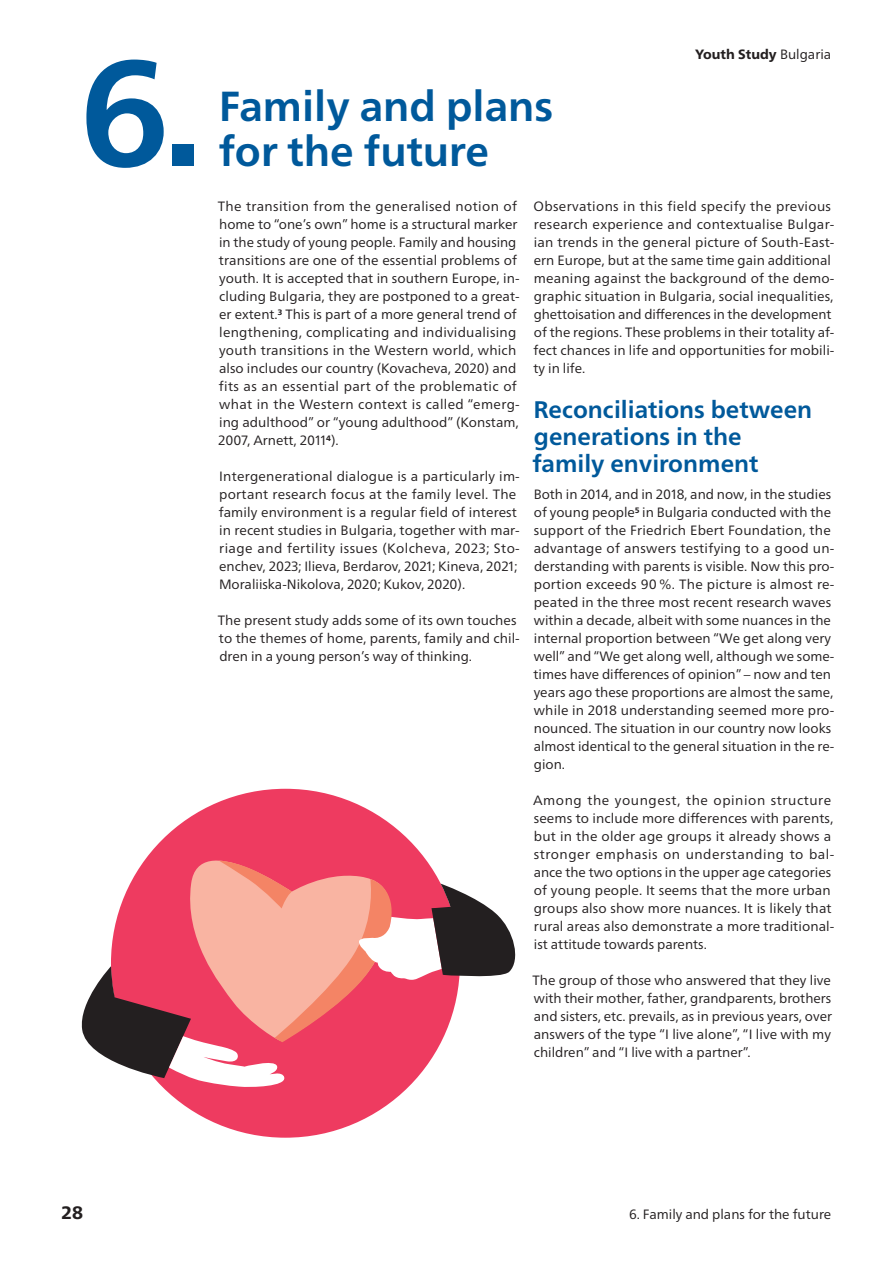
<style>
.page{position:relative;width:893px;height:1263px;background:#fff}
.page>*{position:absolute;margin:0;border:0;box-sizing:border-box;transform-origin:0 0}
.Kapitel_-_100_pt_Nummer{font:700 150px "Neue Frutiger World";color:#00599b}
.Kapitel_-_24_pt{font:700 42px/45px "Neue Frutiger World";color:#00599b}
.Headline_-_16_pt{font:700 24px/27px "Neue Frutiger World";color:#00599b}
.t1{font:800 18px "Neue Frutiger World";color:#231f20}
.Text_-_9_pt{font:13.5px/18px "Neue Frutiger World";letter-spacing:.005em;color:#231f20}
.t2{font:800 13.5px "Neue Frutiger World";color:#231f20}
.s1{font-weight:400}
</style>
<div class="page">
<div style="left:111px;top:789px;width:349px;height:349px;background:#ee3b60;border-radius:50%"></div>
<svg style="left:81px;top:861px;width:435px;height:227px"></svg>
<h1 class="Kapitel_-_100_pt_Nummer" style="left:79px;top:-18px;width:124px">6.</h1>
<p class="t2" style="left:695px;top:47px;width:138px">Youth Study <span class="s1">Bulgaria</span></p>
<h2 class="Kapitel_-_24_pt" style="left:219px;top:83px;width:336px">Family and plans for the future</h2>
<p class="Text_-_9_pt" style="left:218px;top:198px;width:303px">The transition from the generalised notion of home to “one’s own” home is a structural marker in the study of young people. Family and housing transitions are one of the essential problems of youth. It is accepted that in southern Europe, in&shy;cluding Bulgaria, they are postponed to a great&shy;er extent.<sup>3</sup> This is part of a more general trend of lengthening, complicating and individualising youth transitions in the Western world, which also includes our country (Kovacheva, 2020) and fits as an essential part of the problematic of what in the Western context is called “emerg&shy;ing adulthood” or “young adulthood” (Konstam, 2007, Arnett, 2011<sup>4</sup>).</p>
<p class="Text_-_9_pt" style="left:219px;top:468px;width:302px">Intergenerational dialogue is a particularly im&shy;portant research focus at the family level. The family environment is a regular field of interest in recent studies in Bulgaria, together with mar&shy;riage and fertility issues (Kolcheva, 2023; Sto&shy;enchev, 2023; Ilieva, Berdarov, 2021; Kineva, 2021; Moraliiska-Nikolova, 2020; Kukov, 2020).</p>
<p class="Text_-_9_pt" style="left:218px;top:612px;width:303px">The present study adds some of its own touches to the themes of home, parents, family and chil&shy;dren in a young person’s way of thinking.</p>
<p class="Text_-_9_pt" style="left:533px;top:198px;width:302px">Observations in this field specify the previous research experience and contextualise Bulgar&shy;ian trends in the general picture of South-East&shy;ern Europe, but at the same time gain additional meaning against the background of the demo&shy;graphic situation in Bulgaria, social inequalities, ghettoisation and differences in the development of the regions. These problems in their totality af&shy;fect chances in life and opportunities for mobili&shy;ty in life.</p>
<h3 class="Headline_-_16_pt" style="left:533px;top:396px;width:281px">Reconciliations between generations in the family environment</h3>
<p class="Text_-_9_pt" style="left:534px;top:486px;width:302px">Both in 2014, and in 2018, and now, in the studies of young people<sup>5</sup> in Bulgaria conducted with the support of the Friedrich Ebert Foundation, the advantage of answers testifying to a good un&shy;derstanding with parents is visible. Now this pro&shy;portion exceeds 90 %. The picture is almost re&shy;peated in the three most recent research waves within a decade, albeit with some nuances in the internal proportion between “We get along very well” and “We get along well, although we some&shy;times have differences of opinion” – now and ten years ago these proportions are almost the same, while in 2018 understanding seemed more pro&shy;nounced. The situation in our country now looks almost identical to the general situation in the re&shy;gion.</p>
<p class="Text_-_9_pt" style="left:533px;top:792px;width:303px">Among the youngest, the opinion structure seems to include more differences with parents, but in the older age groups it already shows a stronger emphasis on understanding to bal&shy;ance the two options in the upper age categories of young people. It seems that the more urban groups also show more nuances. It is likely that rural areas also demonstrate a more traditional&shy;ist attitude towards parents.</p>
<p class="Text_-_9_pt" style="left:532px;top:972px;width:301px;text-align:justify">The group of those who answered that they live with their mother, father, grandparents, brothers and sisters, etc. prevails, as in previous years, over answers of the type “I live alone”, “I live with my children” and “I live with a partner”.</p>
<h3 class="t1" style="left:62px;top:1202px;width:23px">28</h3>
<p class="Text_-_9_pt" style="left:629px;top:1206px;width:204px">6. Family and plans for the future</p>
</div>
